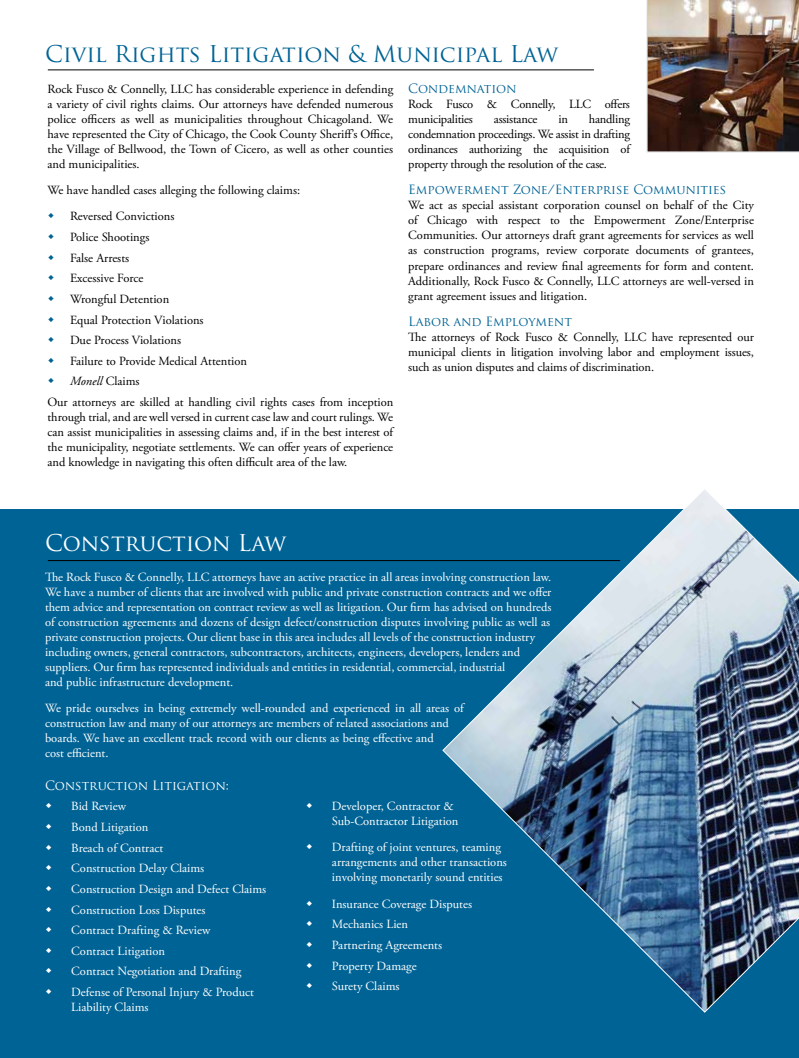
<style>
.page{position:relative;width:799px;height:1058px;background:#fff}
.page>*{position:absolute;margin:0;border:0;box-sizing:border-box;transform-origin:0 0}
.t1{font:22.5px "Trajan Pro";color:#006395}
.t2{font:22.5px "Trajan Pro";color:#fff}
.t3{font:12.5px/15px "Adobe Garamond Pro";letter-spacing:-.005em;color:#000;text-align:justify}
.t4{font:12.5px/20.6px "Adobe Garamond Pro";color:#fff}
.t5{font:12.5px "Trajan Pro";color:#006395}
.t6{font:12.5px "Trajan Pro";color:#fff}
.t7{font:italic 12.5px "Adobe Garamond Pro";color:#000}
.s1{font-style:normal}
</style>
<div class="page">
<div style="left:0;top:510px;width:799px;height:548px;background:#006395"></div>
<hr style="left:48px;top:70px;width:546px;height:1px;background:#000">
<img style="left:647px;top:0;width:152px;height:152px">
<hr style="left:48px;top:560px;width:572px;height:1px;background:#000">
<img style="left:442px;top:490px;width:357px;height:523px">
<h1 class="t1" style="left:45px;top:39px;width:514px">Civil Rights Litigation &amp; Municipal Law</h1>
<p class="t3" style="left:48px;top:82px;width:347px">Rock Fusco &amp; Connelly, LLC has considerable experience in defending a variety of civil rights claims. Our attorneys have defended numerous police officers as well as municipalities throughout Chicagoland. We have represented the City of Chicago, the Cook County Sheriff’s Office, the Village of Bellwood, the Town of Cicero, as well as other counties and municipalities.</p>
<p class="t3" style="left:70px;top:177px;width:232px;line-height:26.2px;text-indent:-22px">We have handled cases alleging the following claims:<br>Reversed Convictions</p>
<p class="t3" style="left:70px;top:230px;width:81px">Police Shootings</p>
<p class="t3" style="left:70px;top:251px;width:61px">False Arrests</p>
<p class="t3" style="left:70px;top:271px;width:75px">Excessive Force</p>
<p class="t3" style="left:70px;top:292px;width:101px">Wrongful Detention</p>
<p class="t3" style="left:70px;top:312px;width:135px">Equal Protection Violations</p>
<p class="t3" style="left:70px;top:333px;width:113px">Due Process Violations</p>
<p class="t3" style="left:70px;top:354px;width:178px">Failure to Provide Medical Attention</p>
<p class="t7" style="left:70px;top:374px;width:71px">Monell <span class="s1">Claims</span></p>
<p class="t3" style="left:48px;top:395px;width:347px">Our attorneys are skilled at handling civil rights cases from inception</p>
<p class="t3" style="left:48px;top:410px;width:347px">through trial, and are well versed in current case law and court rulings. We can assist municipalities in assessing claims and, if in the best interest of the municipality, negotiate settlements. We can offer years of experience and knowledge in navigating this often difficult area of the law.</p>
<p class="t5" style="left:408px;top:81px;width:110px">Condemnation</p>
<p class="t3" style="left:408px;top:97px;width:223px">Rock Fusco &amp; Connelly, LLC offers municipalities</p>
<p class="t3" style="left:408px;top:112px;width:223px;text-indent:181px">handling condemnation proceedings. We assist in drafting ordinances authorizing the acquisition of property through the resolution of the case.</p>
<p class="t5" style="left:408px;top:182px;width:319px">Empowerment Zone/Enterprise Communities</p>
<p class="t3" style="left:408px;top:198px;width:347px">We act as special assistant corporation counsel on behalf of the City of Chicago with respect to the Empowerment Zone/Enterprise Communities. Our attorneys draft grant agreements for services as well as construction programs, review corporate documents of grantees, prepare ordinances and review final agreements for form and content.<br>Additionally, Rock Fusco &amp; Connelly, LLC attorneys are well-versed in grant agreement issues and litigation.</p>
<p class="t5" style="left:408px;top:313px;width:165px">Labor and Employment</p>
<p class="t3" style="left:408px;top:330px;width:347px">The attorneys of Rock Fusco &amp; Connelly, LLC have represented our municipal clients in litigation involving labor and employment issues, such as union disputes and claims of discrimination.</p>
<p class="t3" style="left:494px;top:112px;width:45px">assistance</p>
<p class="t3" style="left:558px;top:112px;width:11px">in</p>
<h1 class="t2" style="left:45px;top:528px;width:243px">Construction Law</h1>
<p class="t4" style="left:45px;top:569px;width:508px;line-height:15px">The Rock Fusco &amp; Connelly, LLC attorneys have an active practice in all areas involving construction law.<br>We have a number of clients that are involved with public and private construction contracts and we offer them advice and representation on contract review as well as litigation. Our firm has advised on hundreds of construction agreements and dozens of design defect/construction disputes involving public as well as private construction projects. Our client base in this area includes all levels of the construction industry including owners, general contractors, subcontractors, architects, engineers, developers, lenders and suppliers. Our firm has represented individuals and entities in residential, commercial, industrial<br>and public infrastructure development.</p>
<p class="t4" style="left:45px;top:701px;width:420px;line-height:15px">We pride ourselves in being extremely well-rounded and experienced in all areas of construction law and many of our attorneys are members of related associations and boards. We have an excellent track record with our clients as being effective and<br>cost efficient.</p>
<p class="t6" style="left:45px;top:777px;width:185px">Construction Litigation:</p>
<p class="t4" style="left:71px;top:796px;width:196px">Bid Review<br>Bond Litigation<br>Breach of Contract<br>Construction Delay Claims<br>Construction Design and Defect Claims<br>Construction Loss Disputes<br>Contract Drafting &amp; Review<br>Contract Litigation<br>Contract Negotiation and Drafting<br>Defense of Personal Injury &amp; Product</p>
<p class="t4" style="left:71px;top:997px;width:79px">Liability Claims</p>
<p class="t4" style="left:332px;top:799px;width:128px;line-height:15px">Developer, Contractor &amp;<br>Sub-Contractor Litigation</p>
<p class="t4" style="left:332px;top:840px;width:176px;line-height:15px">Drafting of joint ventures, teaming arrangements and other transactions involving monetarily sound entities</p>
<p class="t4" style="left:332px;top:893px;width:142px">Insurance Coverage Disputes<br>Mechanics Lien<br>Partnering Agreements<br>Property Damage<br>Surety Claims</p>
</div>
